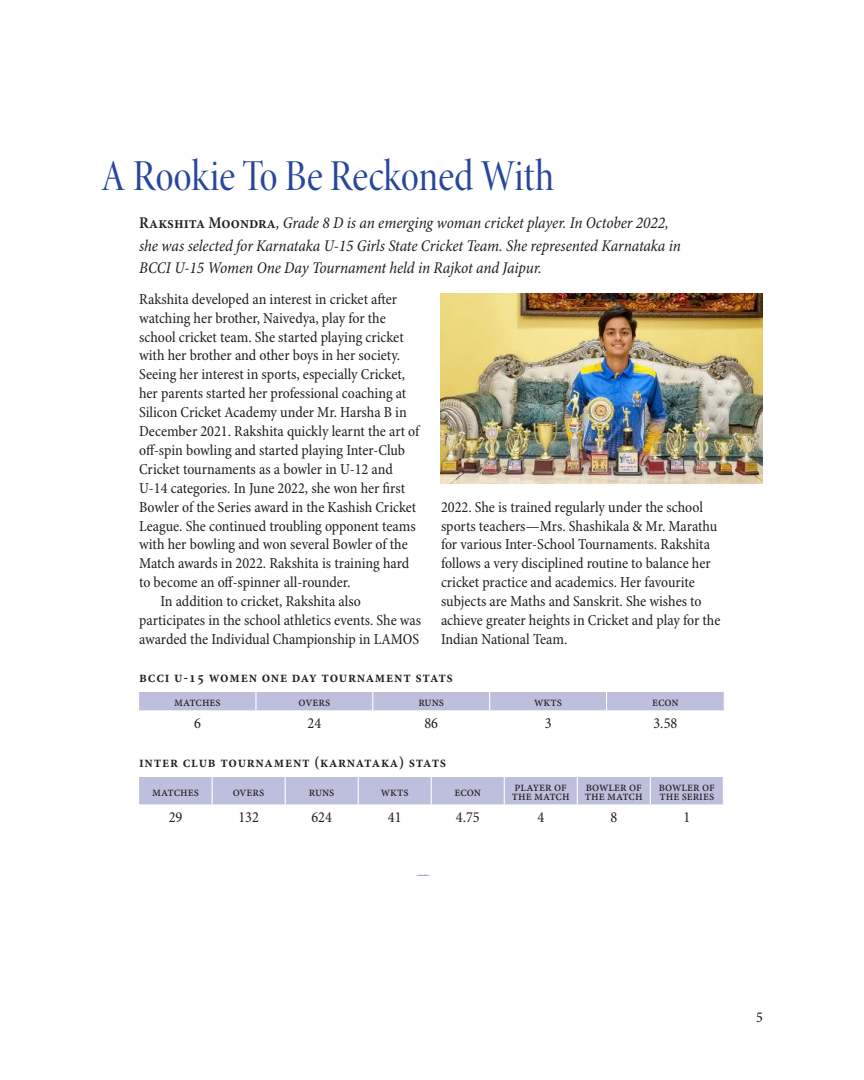
<style>
.page{position:relative;width:864px;height:1080px;background:#fff}
.page>*{position:absolute;margin:0;border:0;box-sizing:border-box;transform-origin:0 0}
.t1{font:45px "Minion Pro Cn Disp";color:#28469d}
.t2{font:italic condensed 16.5px/22.5px "Minion Pro";letter-spacing:-.005em;color:#231f20}
.t3{font:condensed 15.3px/18.9px "Minion Pro";color:#231f20}
.t4{font:600 condensed 15.3px "Minion Pro";letter-spacing:.05em;color:#231f20}
.t5{font:15.3px "Woodtype Ornaments Std";color:#31469b}
.t6{font:500 condensed 15px "Minion Pro";color:#231f20}
.t7{font:condensed 13.5px "Minion Pro";letter-spacing:-.005em;color:#231f20}
.s1{font-weight:600;font-style:normal}
</style>
<div class="page">
<div style="left:139px;top:692px;width:585px;height:18px;background:#bebedd"></div>
<div style="left:139px;top:777px;width:584px;height:27px;background:#bebedd"></div>
<img style="left:440px;top:293px;width:322px;height:191px">
<h1 class="t1" style="left:101px;top:149px;width:454px">A Rookie To Be Reckoned With</h1>
<p class="t2" style="left:139px;top:212px;width:543px"><span class="s1">Rakshita Moondra</span>, Grade 8 D is an emerging woman cricket player. In October 2022, she was selected for Karnataka U-15 Girls State Cricket Team. She represented Karnataka in<br>BCCI U-15 Women One Day Tournament held in Rajkot and Jaipur.</p>
<p class="t3" style="left:139px;top:290px;width:259px">Rakshita developed an interest in cricket after</p>
<p class="t3" style="left:139px;top:309px;width:248px">watching her brother, Naivedya, play for the</p>
<p class="t3" style="left:139px;top:328px;width:266px">school cricket team. She started playing cricket</p>
<p class="t3" style="left:139px;top:347px;width:262px">with her brother and other boys in her society.</p>
<p class="t3" style="left:139px;top:366px;width:267px">Seeing her interest in sports, especially Cricket,</p>
<p class="t3" style="left:139px;top:385px;width:268px">her parents started her professional coaching at</p>
<p class="t3" style="left:139px;top:403px;width:269px">Silicon Cricket Academy under Mr. Harsha B in</p>
<p class="t3" style="left:139px;top:422px;width:283px">December 2021. Rakshita quickly learnt the art of</p>
<p class="t3" style="left:139px;top:441px;width:267px">off-spin bowling and started playing Inter-Club</p>
<p class="t3" style="left:139px;top:460px;width:255px">Cricket tournaments as a bowler in U-12 and</p>
<p class="t3" style="left:139px;top:479px;width:267px">U-14 categories. In June 2022, she won her first</p>
<p class="t3" style="left:139px;top:498px;width:278px">Bowler of the Series award in the Kashish Cricket</p>
<p class="t3" style="left:139px;top:517px;width:278px">League. She continued troubling opponent teams</p>
<p class="t3" style="left:139px;top:536px;width:270px">with her bowling and won several Bowler of the</p>
<p class="t3" style="left:139px;top:555px;width:271px">Match awards in 2022. Rakshita is training hard</p>
<p class="t3" style="left:139px;top:574px;width:213px">to become an off-spinner all-rounder.</p>
<p class="t3" style="left:160px;top:592px;width:202px">In addition to cricket, Rakshita also</p>
<p class="t3" style="left:139px;top:611px;width:283px">participates in the school athletics events. She was</p>
<p class="t3" style="left:139px;top:630px;width:281px">awarded the Individual Championship in LAMOS</p>
<p class="t3" style="left:441px;top:498px;width:281px">2022. She is trained regularly under the school sports teachers—Mrs. Shashikala &amp; Mr. Marathu for various Inter-School Tournaments. Rakshita follows a very disciplined routine to balance her cricket practice and academics. Her favourite subjects are Maths and Sanskrit. She wishes to achieve greater heights in Cricket and play for the Indian National Team.</p>
<p class="t4" style="left:139px;top:668px;width:315px">bcci u-15 women one day tournament stats</p>
<p class="t7" style="left:174px;top:694px;width:48px">matches</p>
<p class="t7" style="left:298px;top:694px;width:33px">overs</p>
<p class="t7" style="left:418px;top:694px;width:27px">runs</p>
<p class="t7" style="left:534px;top:694px;width:29px">wkts</p>
<p class="t7" style="left:651px;top:694px;width:28px">econ</p>
<p class="t3" style="left:194px;top:714px;width:8px">6</p>
<p class="t3" style="left:307px;top:714px;width:15px">24</p>
<p class="t3" style="left:424px;top:714px;width:15px">86</p>
<p class="t3" style="left:544px;top:714px;width:8px">3</p>
<p class="t3" style="left:653px;top:714px;width:25px">3.58</p>
<p class="t4" style="left:139px;top:753px;width:308px">inter club tournament (karnataka) stats</p>
<p class="t7" style="left:152px;top:783px;width:48px">matches</p>
<p class="t7" style="left:233px;top:783px;width:33px">overs</p>
<p class="t7" style="left:309px;top:783px;width:27px">runs</p>
<p class="t7" style="left:380px;top:783px;width:29px">wkts</p>
<p class="t7" style="left:454px;top:783px;width:28px">econ</p>
<p class="t7" style="left:514px;top:779px;width:54px">player of</p>
<p class="t7" style="left:511px;top:788px;width:59px">the match</p>
<p class="t7" style="left:585px;top:779px;width:58px">bowler of</p>
<p class="t7" style="left:584px;top:788px;width:59px">the match</p>
<p class="t7" style="left:658px;top:779px;width:58px">bowler of</p>
<p class="t7" style="left:659px;top:788px;width:56px">the series</p>
<p class="t3" style="left:169px;top:808px;width:15px">29</p>
<p class="t3" style="left:238px;top:808px;width:22px">132</p>
<p class="t3" style="left:311px;top:808px;width:22px">624</p>
<p class="t3" style="left:388px;top:808px;width:15px">41</p>
<p class="t3" style="left:455px;top:808px;width:25px">4.75</p>
<p class="t3" style="left:537px;top:808px;width:8px">4</p>
<p class="t3" style="left:610px;top:808px;width:8px">8</p>
<p class="t3" style="left:683px;top:808px;width:8px">1</p>
<p class="t5" style="left:415px;top:869px;width:18px">•</p>
<p class="t6" style="left:755px;top:1008px;width:8px">5</p>
</div>
